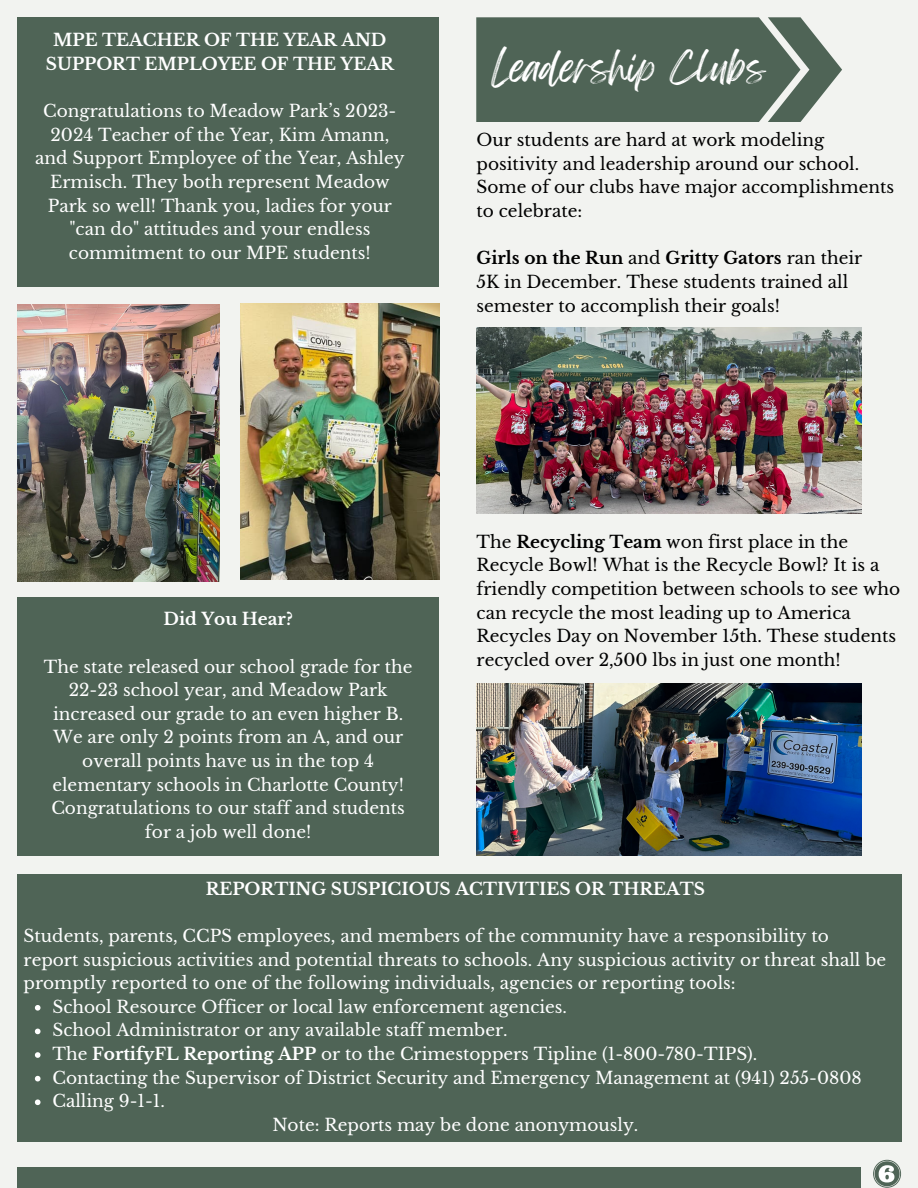
<style>
.page{position:relative;width:918px;height:1188px;background:#f2f3f0}
.page>*{position:absolute;margin:0;border:0;box-sizing:border-box;transform-origin:0 0}
.t1{font:34.5px "Feeling Passionate";color:#fff}
.t2{font:16.95px/23.7px "Libre Baskerville";color:#fff;text-align:center}
.t3{font:16.95px/23.7px "Libre Baskerville";color:#000}
.t4{font:700 16.95px/23.7px "Libre Baskerville";color:#fff;text-align:center}
.t5{font:700 16.95px "Libre Baskerville";color:#000}
.s1{font-weight:400}
.s2{font-weight:700}
</style>
<div class="page">
<div style="left:17px;top:1167px;width:844px;height:21px;background:#4f6456"></div>
<div style="left:17px;top:17px;width:422px;height:270px;background:#4f6456"></div>
<svg style="left:476px;top:17px;width:366px;height:105px;background:#5c6f62"></svg>
<img style="left:477px;top:328px;width:384px;height:185px">
<img style="left:477px;top:684px;width:384px;height:172px">
<img style="left:17px;top:304px;width:203px;height:277px">
<img style="left:240px;top:303px;width:200px;height:277px">
<svg style="left:873px;top:1160px;width:28px;height:28px"></svg>
<div style="left:17px;top:874px;width:884px;height:268px;background:#4f6456"></div>
<svg style="left:35px;top:1005px;width:6px;height:6px"></svg>
<svg style="left:35px;top:1029px;width:6px;height:5px"></svg>
<svg style="left:35px;top:1052px;width:6px;height:6px"></svg>
<svg style="left:35px;top:1076px;width:6px;height:5px"></svg>
<svg style="left:35px;top:1099px;width:6px;height:6px"></svg>
<div style="left:17px;top:597px;width:422px;height:259px;background:#4f6456"></div>
<p class="t4" style="left:46px;top:28px;width:349px">MPE TEACHER OF THE YEAR AND<br>SUPPORT EMPLOYEE OF THE YEAR</p>
<p class="t2" style="left:35px;top:99px;width:371px">Congratulations to Meadow Park’s 2023- 2024 Teacher of the Year, Kim Amann, and Support Employee of the Year, Ashley Ermisch. They both represent Meadow Park so well! Thank you, ladies for your "can do" attitudes and your endless commitment to our MPE students!</p>
<p class="t1" style="left:491px;top:40px;width:276px">Leadership Clubs</p>
<p class="t3" style="left:477px;top:128px;width:419px">Our students are hard at work modeling positivity and leadership around our school.<br>Some of our clubs have major accomplishments to celebrate:</p>
<p class="t5" style="left:477px;top:248px;width:387px">Girls on the Run <span class="s1">and</span> Gritty Gators <span class="s1">ran their</span></p>
<p class="t3" style="left:477px;top:270px;width:373px">5K in December. These students trained all semester to accomplish their goals!</p>
<p class="t4" style="left:164px;top:608px;width:131px">Did You Hear?</p>
<p class="t2" style="left:44px;top:655px;width:370px">The state released our school grade for the 22-23 school year, and Meadow Park increased our grade to an even higher B.<br>We are only 2 points from an A, and our overall points have us in the top 4 elementary schools in Charlotte County!<br>Congratulations to our staff and students for a job well done!</p>
<p class="t3" style="left:477px;top:530px;width:425px">The <span class="s2">Recycling Team</span> won first place in the Recycle Bowl! What is the Recycle Bowl? It is a friendly competition between schools to see who can recycle the most leading up to America Recycles Day on November 15th. These students recycled over 2,500 lbs in just one month!</p>
<p class="t4" style="left:206px;top:877px;width:501px">REPORTING SUSPICIOUS ACTIVITIES OR THREATS</p>
<p class="t2" style="left:24px;top:924px;width:864px;text-align:left">Students, parents, CCPS employees, and members of the community have a responsibility to report suspicious activities and potential threats to schools. Any suspicious activity or threat shall be promptly reported to one of the following individuals, agencies or reporting tools:</p>
<p class="t2" style="left:52px;top:995px;width:516px">School Resource Officer or local law enforcement agencies.</p>
<p class="t2" style="left:52px;top:1019px;width:457px">School Administrator or any available staff member.</p>
<p class="t2" style="left:52px;top:1042px;width:706px">The <span class="s2">FortifyFL Reporting APP</span> or to the Crimestoppers Tipline (1-800-780-TIPS).</p>
<p class="t2" style="left:52px;top:1066px;width:811px">Contacting the Supervisor of District Security and Emergency Management at (941) 255-0808</p>
<p class="t2" style="left:52px;top:1090px;width:114px">Calling 9-1-1.</p>
<p class="t2" style="left:272px;top:1113px;width:367px">Note: Reports may be done anonymously.</p>
</div>
